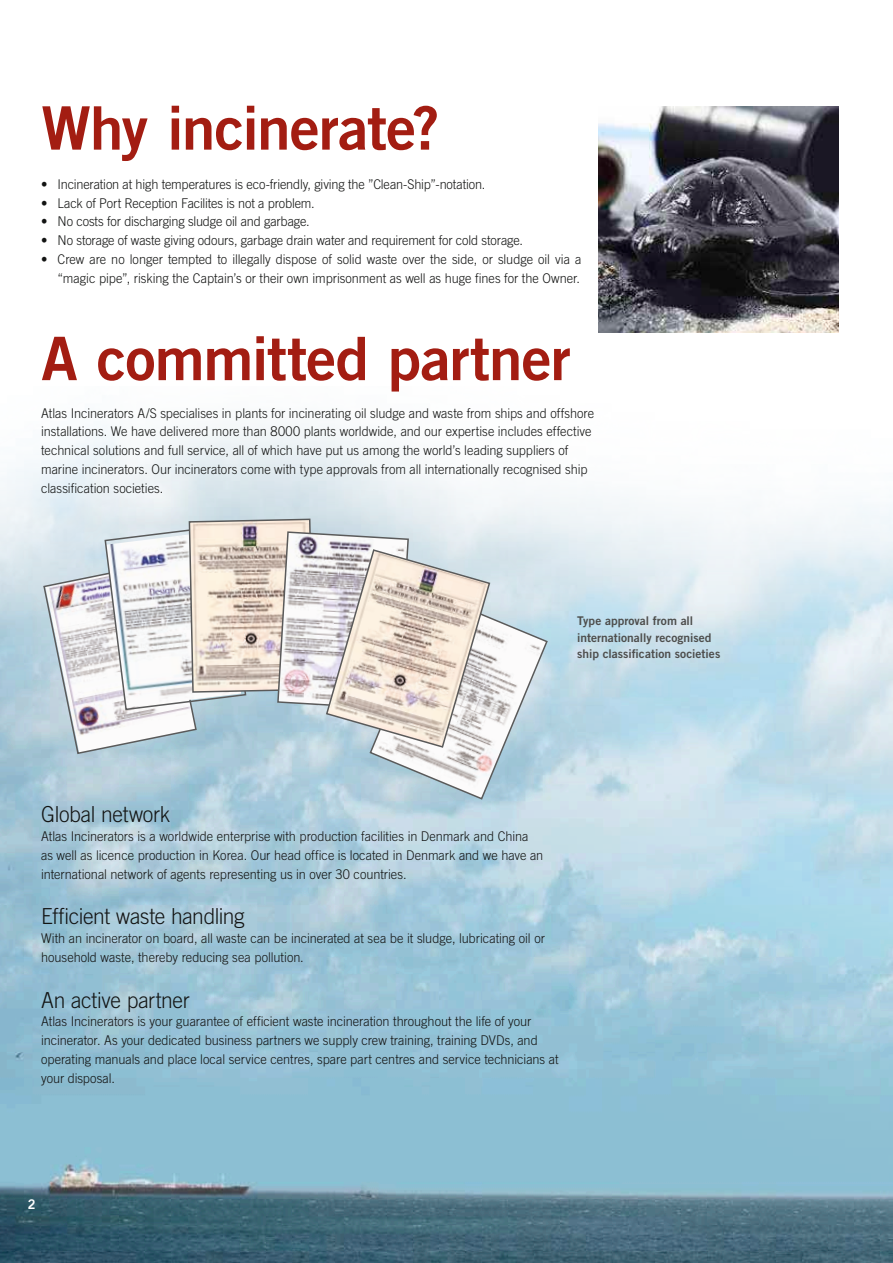
<style>
.page{position:relative;width:893px;height:1263px;background:#fff}
.page>*{position:absolute;margin:0;border:0;box-sizing:border-box;transform-origin:0 0}
.t1{font:60px "Trade Gothic LT Std Bd 2";letter-spacing:-.015em;color:#a31d12}
.t2{font:300 22.05px "Trade Gothic LT Std";letter-spacing:-.015em;color:#131413;scale:.95 1}
.t3{font:300 13.35px/18.8px "Trade Gothic LT Std";letter-spacing:-.005em;color:#131413;scale:.95 1}
.t4{font:13.35px "Trade Gothic LT Std Bd 2";color:#fff;scale:.95 1}
.t5{font:12px/16.5px "Trade Gothic LT Std Bd 2";color:#4d4d4c}
</style>
<div class="page">
<img style="left:0;top:426px;width:893px;height:837px">
<svg style="left:42px;top:518px;width:507px;height:283px"></svg>
<img style="left:598px;top:106px;width:241px;height:227px">
<h1 class="t1" style="left:41px;top:91px;width:400px">Why incinerate?</h1>
<p class="t3" style="left:41px;top:175px;width:469px">• Incineration at high temperatures is eco-friendly, giving the ”Clean-Ship”-notation.</p>
<p class="t3" style="left:41px;top:193px;width:290px">• Lack of Port Reception Facilites is not a problem.</p>
<p class="t3" style="left:41px;top:212px;width:284px">• No costs for discharging sludge oil and garbage.</p>
<p class="t3" style="left:41px;top:231px;width:509px">• No storage of waste giving odours, garbage drain water and requirement for cold storage.</p>
<p class="t3" style="left:41px;top:250px;width:570px;text-align:right">• Crew are no longer tempted to illegally dispose of solid waste over the side, or sludge oil via a “magic pipe”, risking the Captain’s or their own imprisonment as well as huge fines for the Owner.</p>
<h1 class="t1" style="left:41px;top:321px;width:531px">A committed partner</h1>
<p class="t3" style="left:41px;top:403px;width:584px">Atlas Incinerators A/S specialises in plants for incinerating oil sludge and waste from ships and offshore installations. We have delivered more than 8000 plants worldwide, and our expertise includes effective technical solutions and full service, all of which have put us among the world’s leading suppliers of marine incinerators. Our incinerators come with type approvals from all internationally recognised ship classification societies.</p>
<p class="t5" style="left:577px;top:612px;width:145px">Type approval from all internationally recognised ship classification societies</p>
<h2 class="t2" style="left:41px;top:801px;width:137px">Global network</h2>
<p class="t3" style="left:41px;top:827px;width:530px">Atlas Incinerators is a worldwide enterprise with production facilities in Denmark and China as well as licence production in Korea. Our head office is located in Denmark and we have an international network of agents representing us in over 30 countries.</p>
<h2 class="t2" style="left:41px;top:903px;width:216px">Efficient waste handling</h2>
<p class="t3" style="left:41px;top:929px;width:532px">With an incinerator on board, all waste can be incinerated at sea be it sludge, lubricating oil or household waste, thereby reducing sea pollution.</p>
<h2 class="t2" style="left:41px;top:987px;width:158px">An active partner</h2>
<p class="t3" style="left:41px;top:1012px;width:546px">Atlas Incinerators is your guarantee of efficient waste incineration throughout the life of your incinerator. As your dedicated business partners we supply crew training, training DVDs, and operating manuals and place local service centres, spare part centres and service technicians at your disposal.</p>
<p class="t4" style="left:28px;top:1196px;width:10px">2</p>
</div>
